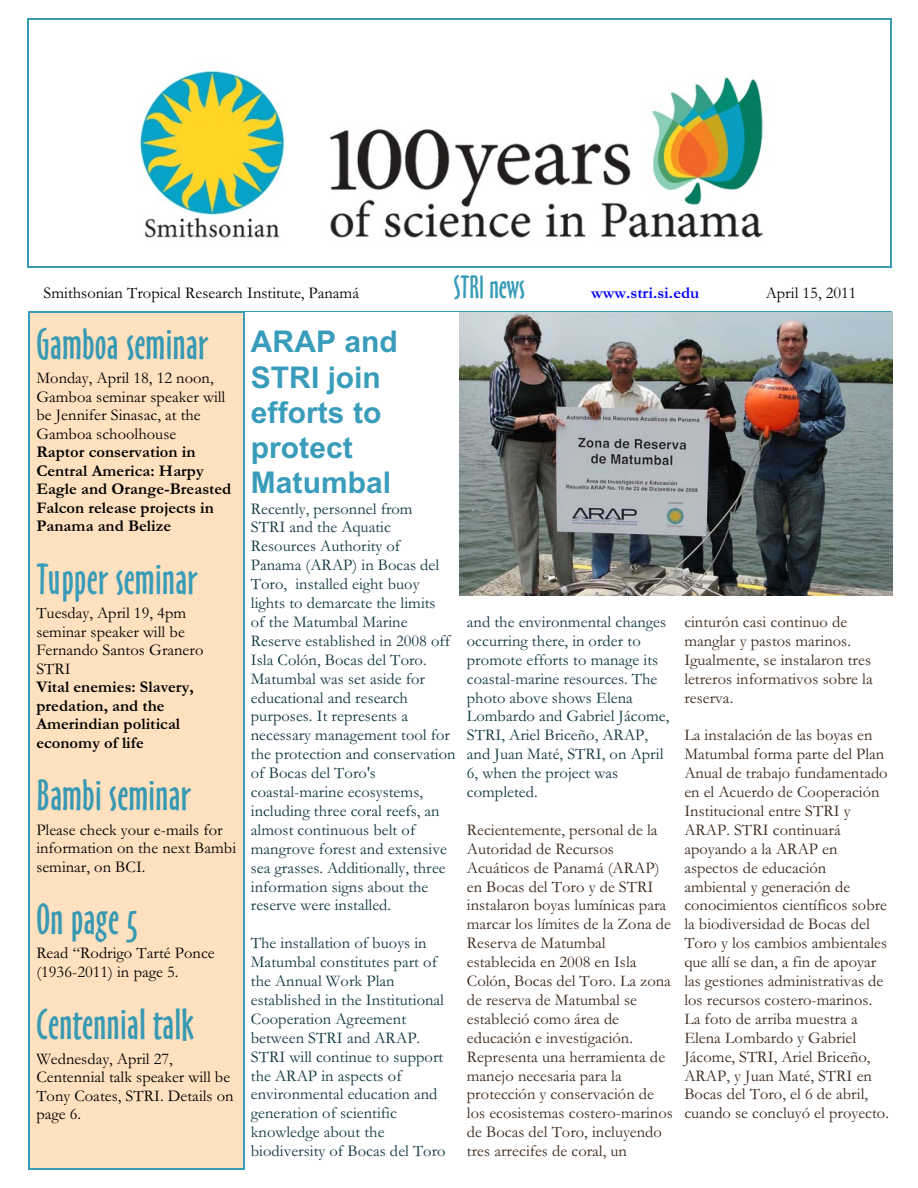
<style>
.page{position:relative;width:918px;height:1188px;background:#fff}
.page>*{position:absolute;margin:0;border:0;box-sizing:border-box;transform-origin:0 0}
.t1{font:40.5px "Oz Handicraft BT";letter-spacing:.01em;color:#3899b3}
.t2{font:40.5px "Oz Handicraft BT";letter-spacing:.01em;color:#389cb8}
.t3{font:700 30px/35.1px "Arial";color:#389cba}
.t4{font:30px "Oz Handicraft BT";color:#389cb8}
.t5{font:16.5px/18.9px "Garamond";color:#3d291c}
.t6{font:16.5px/18.9px "Garamond";color:#123842}
.t7{font:16.5px/18.6px "Garamond";color:#000}
.t8{font:700 16.5px/18.6px "Garamond";color:#000}
.t9{font:700 16.5px "Garamond";color:#00f}
</style>
<div class="page">
<img style="left:139px;top:70px;width:625px;height:168px">
<hr style="left:27px;top:19px;width:1px;height:248px;background:#389cb8">
<hr style="left:890px;top:19px;width:2px;height:248px;background:#389cb8">
<hr style="left:27px;top:19px;width:864px;height:1px;background:#389cb8">
<hr style="left:27px;top:266px;width:864px;height:2px;background:#389cb8">
<div style="left:28px;top:311px;width:216px;height:859px;background:#ffe0bf"></div>
<hr style="left:28px;top:311px;width:2px;height:858px;background:#389cb8">
<hr style="left:243px;top:311px;width:1px;height:858px;background:#389cb8">
<hr style="left:28px;top:311px;width:216px;height:1px;background:#389cb8">
<hr style="left:28px;top:1168px;width:216px;height:2px;background:#389cb8">
<hr style="left:242px;top:311px;width:650px;height:1px;background:#389cb8">
<img style="left:459px;top:312px;width:433px;height:284px">
<p class="t7" style="left:43px;top:286px;width:317px">Smithsonian Tropical Research Institute, Panamá</p>
<h2 class="t4" style="left:454px;top:275px;width:73px">STRI news</h2>
<p class="t9" style="left:591px;top:287px;width:109px">www.stri.si.edu</p>
<p class="t7" style="left:766px;top:286px;width:92px">April 15, 2011</p>
<h1 class="t1" style="left:36px;top:328px;width:173px">Gamboa seminar</h1>
<p class="t7" style="left:36px;top:371px;width:190px">Monday, April 18, 12 noon,<br>Gamboa seminar speaker will be Jennifer Sinasac, at the<br>Gamboa schoolhouse</p>
<p class="t8" style="left:36px;top:445px;width:196px">Raptor conservation in<br>Central America: Harpy<br>Eagle and Orange-Breasted<br>Falcon release projects in<br>Panama and Belize</p>
<h1 class="t2" style="left:36px;top:563px;width:163px">Tupper seminar</h1>
<p class="t7" style="left:36px;top:606px;width:169px">Tuesday, April 19, 4pm seminar speaker will be<br>Fernando Santos Granero<br>STRI</p>
<p class="t8" style="left:36px;top:680px;width:159px">Vital enemies: Slavery, predation, and the<br>Amerindian political economy of life</p>
<h1 class="t1" style="left:36px;top:780px;width:156px">Bambi seminar</h1>
<p class="t7" style="left:36px;top:822px;width:201px">Please check your e-mails for information on the next Bambi seminar, on BCI.</p>
<h1 class="t1" style="left:36px;top:903px;width:102px">On page 5</h1>
<p class="t7" style="left:36px;top:946px;width:180px">Read “Rodrigo Tarté Ponce (1936-2011) in page 5.</p>
<h1 class="t1" style="left:36px;top:1009px;width:159px">Centennial talk</h1>
<p class="t7" style="left:36px;top:1051px;width:199px">Wednesday, April 27,<br>Centennial talk speaker will be<br>Tony Coates, STRI. Details on page 6.</p>
<h2 class="t3" style="left:251px;top:327px;width:148px">ARAP and<br>STRI join efforts to protect<br>Matumbal</h2>
<p class="t6" style="left:251px;top:501px;width:206px">Recently, personnel from<br>STRI and the Aquatic<br>Resources Authority of<br>Panama (ARAP) in Bocas del<br>Toro, installed eight buoy lights to demarcate the limits<br>of the Matumbal Marine<br>Reserve established in 2008 off<br>Isla Colón, Bocas del Toro.<br>Matumbal was set aside for educational and research purposes. It represents a necessary management tool for the protection and conservation of Bocas del Toro's coastal-marine ecosystems, including three coral reefs, an almost continuous belt of mangrove forest and extensive sea grasses. Additionally, three information signs about the reserve were installed.</p>
<p class="t6" style="left:251px;top:936px;width:196px">The installation of buoys in<br>Matumbal constitutes part of the Annual Work Plan established in the Institutional<br>Cooperation Agreement between STRI and ARAP.<br>STRI will continue to support the ARAP in aspects of environmental education and generation of scientific knowledge about the biodiversity of Bocas del Toro</p>
<p class="t6" style="left:467px;top:614px;width:204px">and the environmental changes occurring there, in order to promote efforts to manage its coastal-marine resources. The photo above shows Elena<br>Lombardo and Gabriel Jácome,<br>STRI, Ariel Briceño, ARAP, and Juan Maté, STRI, on April<br>6, when the project was completed.</p>
<p class="t5" style="left:467px;top:822px;width:207px">Recientemente, personal de la<br>Autoridad de Recursos<br>Acuáticos de Panamá (ARAP) en Bocas del Toro y de STRI instalaron boyas lumínicas para marcar los límites de la Zona de<br>Reserva de Matumbal establecida en 2008 en Isla<br>Colón, Bocas del Toro. La zona de reserva de Matumbal se estableció como área de educación e investigación.<br>Representa una herramienta de manejo necesaria para la protección y conservación de los ecosistemas costero-marinos de Bocas del Toro, incluyendo tres arrecifes de coral, un</p>
<p class="t5" style="left:684px;top:614px;width:190px">cinturón casi continuo de manglar y pastos marinos.<br>Igualmente, se instalaron tres letreros informativos sobre la reserva.</p>
<p class="t5" style="left:684px;top:728px;width:206px">La instalación de las boyas en<br>Matumbal forma parte del Plan<br>Anual de trabajo fundamentado en el Acuerdo de Cooperación<br>Institucional entre STRI y<br>ARAP. STRI continuará apoyando a la ARAP en aspectos de educación ambiental y generación de conocimientos científicos sobre la biodiversidad de Bocas del<br>Toro y los cambios ambientales que allí se dan, a fin de apoyar las gestiones administrativas de los recursos costero-marinos.<br>La foto de arriba muestra a<br>Elena Lombardo y Gabriel<br>Jácome, STRI, Ariel Briceño,<br>ARAP, y Juan Maté, STRI en<br>Bocas del Toro, el 6 de abril, cuando se concluyó el proyecto.</p>
</div>
